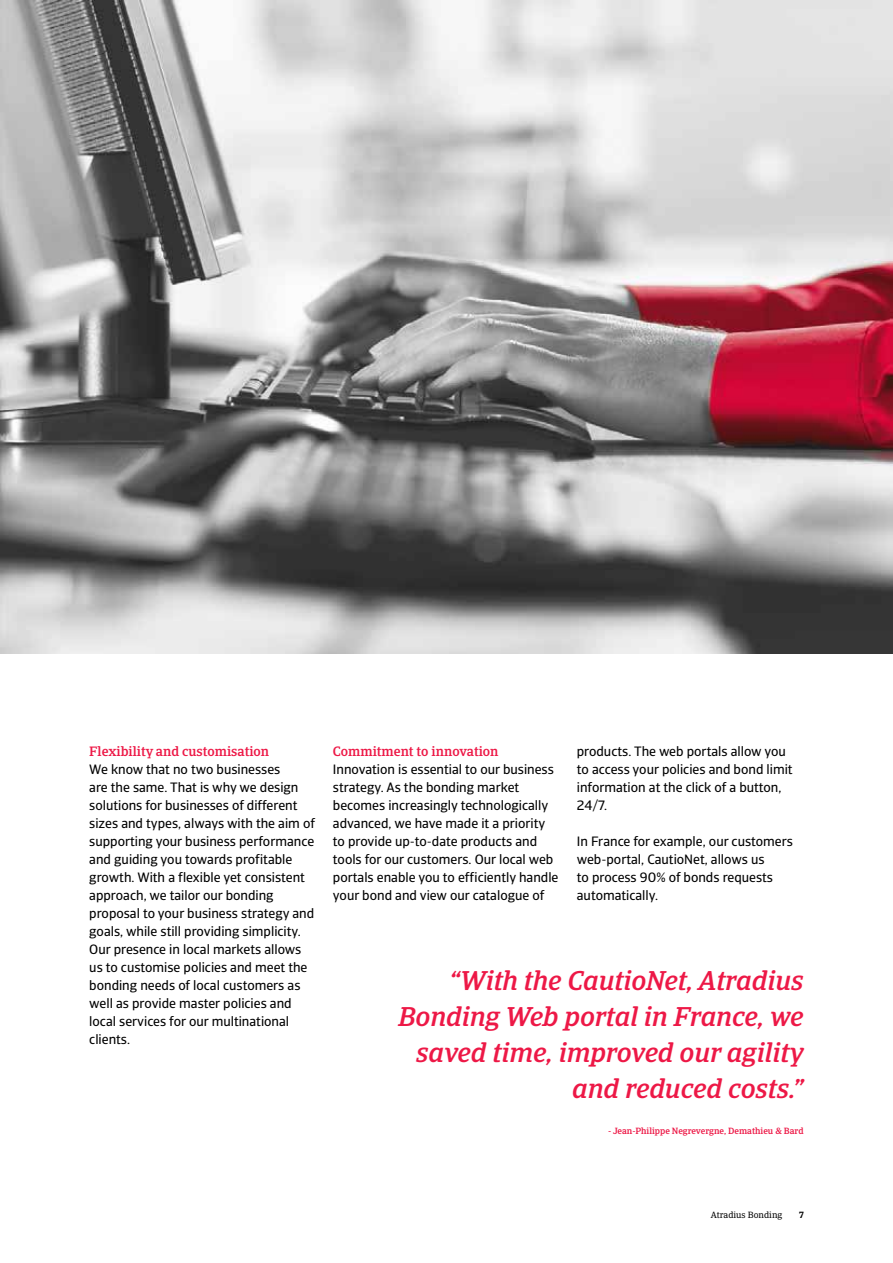
<style>
.page{position:relative;width:893px;height:1263px;background:#fff}
.page>*{position:absolute;margin:0;border:0;box-sizing:border-box;transform-origin:0 0}
.t1{font:italic 500 27px/36px "Catalana";color:#ed1846;text-align:right}
.t2{font:13.5px/18px "Catalana Sans";color:#000}
.t3{font:500 13.5px "Catalana";color:#ed1846}
.t4{font:500 9px "Catalana";color:#ed1846}
.t5{font:9px "Catalana";color:#000}
.t6{font:700 9px "Catalana";color:#000}
</style>
<div class="page">
<img style="left:0;top:0;width:893px;height:654px">
<p class="t3" style="left:89px;top:743px;width:181px">Flexibility and customisation</p>
<p class="t2" style="left:89px;top:760px;width:227px">We know that no two businesses<br>are the same. That is why we design solutions for businesses of different sizes and types, always with the aim of supporting your business performance and guiding you towards profitable growth. With a flexible yet consistent approach, we tailor our bonding proposal to your business strategy and goals, while still providing simplicity.<br>Our presence in local markets allows us to customise policies and meet the bonding needs of local customers as well as provide master policies and local services for our multinational clients.</p>
<p class="t3" style="left:333px;top:743px;width:167px">Commitment to innovation</p>
<p class="t2" style="left:333px;top:760px;width:227px">Innovation is essential to our business strategy. As the bonding market becomes increasingly technologically advanced, we have made it a priority to provide up-to-date products and tools for our customers. Our local web portals enable you to efficiently handle your bond and view our catalogue of</p>
<p class="t2" style="left:577px;top:742px;width:217px">products. The web portals allow you to access your policies and bond limit information at the click of a button,<br>24/7.</p>
<p class="t2" style="left:577px;top:832px;width:218px">In France for example, our customers web-portal, CautioNet, allows us<br>to process 90% of bonds requests automatically.</p>
<h1 class="t1" style="left:398px;top:963px;width:408px">“With the CautioNet, Atradius<br>Bonding Web portal in France, we saved time, improved our agility and reduced costs.”</h1>
<p class="t4" style="left:608px;top:1125px;width:197px">- Jean-Philippe Negrevergne, Demathieu &amp; Bard</p>
<p class="t5" style="left:711px;top:1210px;width:73px">Atradius Bonding</p>
<p class="t6" style="left:799px;top:1209px;width:6px">7</p>
</div>
